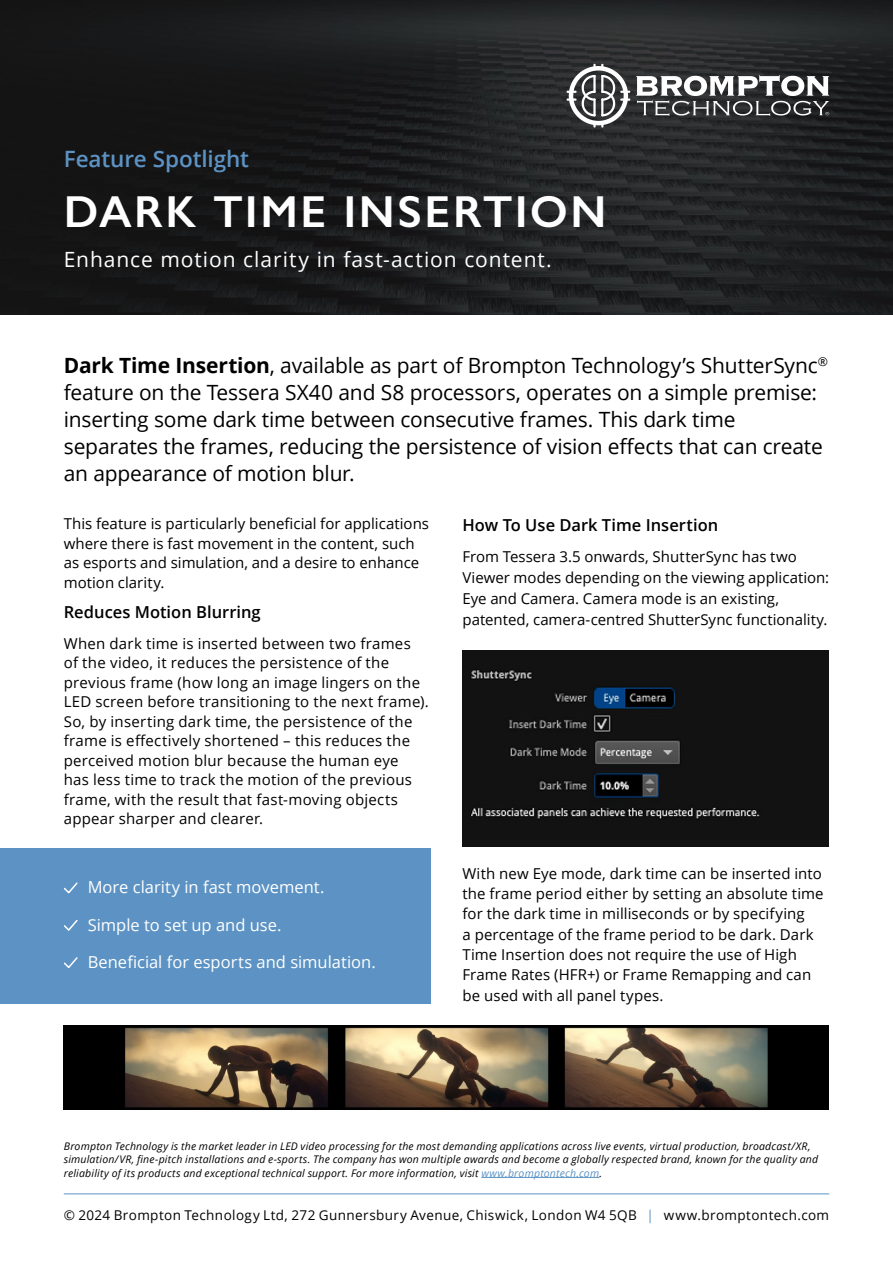
<style>
.page{position:relative;width:893px;height:1263px;background:#fff}
.page>*{position:absolute;margin:0;border:0;box-sizing:border-box;transform-origin:0 0}
.t1{font:600 45px "Gill Sans";letter-spacing:.05em;color:#fff}
.t2{font:600 22.5px "Open Sans";letter-spacing:-.005em;color:#5d93c4}
.t3{font:21px/27px "Open Sans";letter-spacing:-.01em;color:#000}
.t4{font:21px "Open Sans";letter-spacing:.045em;color:#fff}
.t5{font:16.5px "Open Sans";color:#fff}
.t6{font:600 16.5px "Open Sans";color:#000}
.t7{font:15px/19.5px "Open Sans";letter-spacing:.01em;color:#000}
.t8{font:13.5px "Open Sans";letter-spacing:.03em;color:#000}
.t9{font:italic 10.5px/13.5px "Open Sans";letter-spacing:.02em;color:#000}
.s1{font-weight:700}
.s2{color:#5d93c4}
</style>
<div class="page">
<img style="left:0;top:0;width:893px;height:315px">
<hr style="left:64px;top:1193px;width:765px;height:1px;background:#5d93c4">
<hr style="left:481px;top:1177px;width:118px;height:1px;background:#5d93c4">
<div style="left:64px;top:1025px;width:765px;height:85px;background:#000"></div>
<img style="left:125px;top:1027px;width:643px;height:80px">
<div style="left:0;top:849px;width:431px;height:155px;background:#5d93c4"></div>
<svg style="left:63px;top:882px;width:15px;height:12px"></svg>
<svg style="left:64px;top:920px;width:14px;height:11px"></svg>
<svg style="left:63px;top:957px;width:15px;height:11px"></svg>
<div style="left:462px;top:650px;width:367px;height:196px;background:#121212"></div>
<img style="left:471px;top:670px;width:289px;height:150px">
<svg style="left:567px;top:64px;width:63px;height:64px"></svg>
<svg style="left:636px;top:75px;width:193px;height:41px"></svg>
<h2 class="t2" style="left:64px;top:144px;width:187px">Feature Spotlight</h2>
<h1 class="t1" style="left:64px;top:184px;width:544px">DARK TIME INSERTION</h1>
<h3 class="t4" style="left:64px;top:245px;width:490px">Enhance motion clarity in fast-action content.</h3>
<p class="t3" style="left:64px;top:352px;width:766px"><span class="s1">Dark Time Insertion</span>, available as part of Brompton Technology’s ShutterSync<sup>® </sup>feature on the Tessera SX40 and S8 processors, operates on a simple premise: inserting some dark time between consecutive frames. This dark time separates the frames, reducing the persistence of vision effects that can create an appearance of motion blur.</p>
<p class="t7" style="left:64px;top:514px;width:367px">This feature is particularly beneficial for applications where there is fast movement in the content, such as esports and simulation, and a desire to enhance motion clarity.</p>
<p class="t6" style="left:64px;top:601px;width:198px">Reduces Motion Blurring</p>
<p class="t7" style="left:64px;top:633px;width:367px">When dark time is inserted between two frames<br>of the video, it reduces the persistence of the previous frame (how long an image lingers on the LED screen before transitioning to the next frame).<br>So, by inserting dark time, the persistence of the frame is effectively shortened – this reduces the perceived motion blur because the human eye<br>has less time to track the motion of the previous frame, with the result that fast-moving objects appear sharper and clearer.</p>
<p class="t7" style="left:462px;top:863px;width:363px;line-height:20.2px">With new Eye mode, dark time can be inserted into the frame period either by setting an absolute time for the dark time in milliseconds or by specifying<br>a percentage of the frame period to be dark. Dark Time Insertion does not require the use of High Frame Rates (HFR+) or Frame Remapping and can be used with all panel types.</p>
<p class="t6" style="left:462px;top:513px;width:257px">How To Use Dark Time Insertion</p>
<p class="t7" style="left:462px;top:546px;width:368px;line-height:21px">From Tessera 3.5 onwards, ShutterSync has two Viewer modes depending on the viewing application:<br>Eye and Camera. Camera mode is an existing, patented, camera-centred ShutterSync functionality.</p>
<p class="t5" style="left:88px;top:876px;width:238px">More clarity in fast movement.</p>
<p class="t5" style="left:88px;top:913px;width:195px">Simple to set up and use.</p>
<p class="t5" style="left:88px;top:951px;width:290px">Beneficial for esports and simulation.</p>
<p class="t9" style="left:64px;top:1139px;width:756px">Brompton Technology is the market leader in LED video processing for the most demanding applications across live events, virtual production, broadcast/XR, simulation/VR, fine-pitch installations and e-sports. The company has won multiple awards and become a globally respected brand, known for the quality and reliability of its products and exceptional technical support. For more information, visit <span class="s2">www.bromptontech.com</span>.</p>
<p class="t8" style="left:64px;top:1206px;width:767px">© 2024 Brompton Technology Ltd, 272 Gunnersbury Avenue, Chiswick, London W4 5QB <span class="s2">|</span> www.bromptontech.com</p>
</div>
